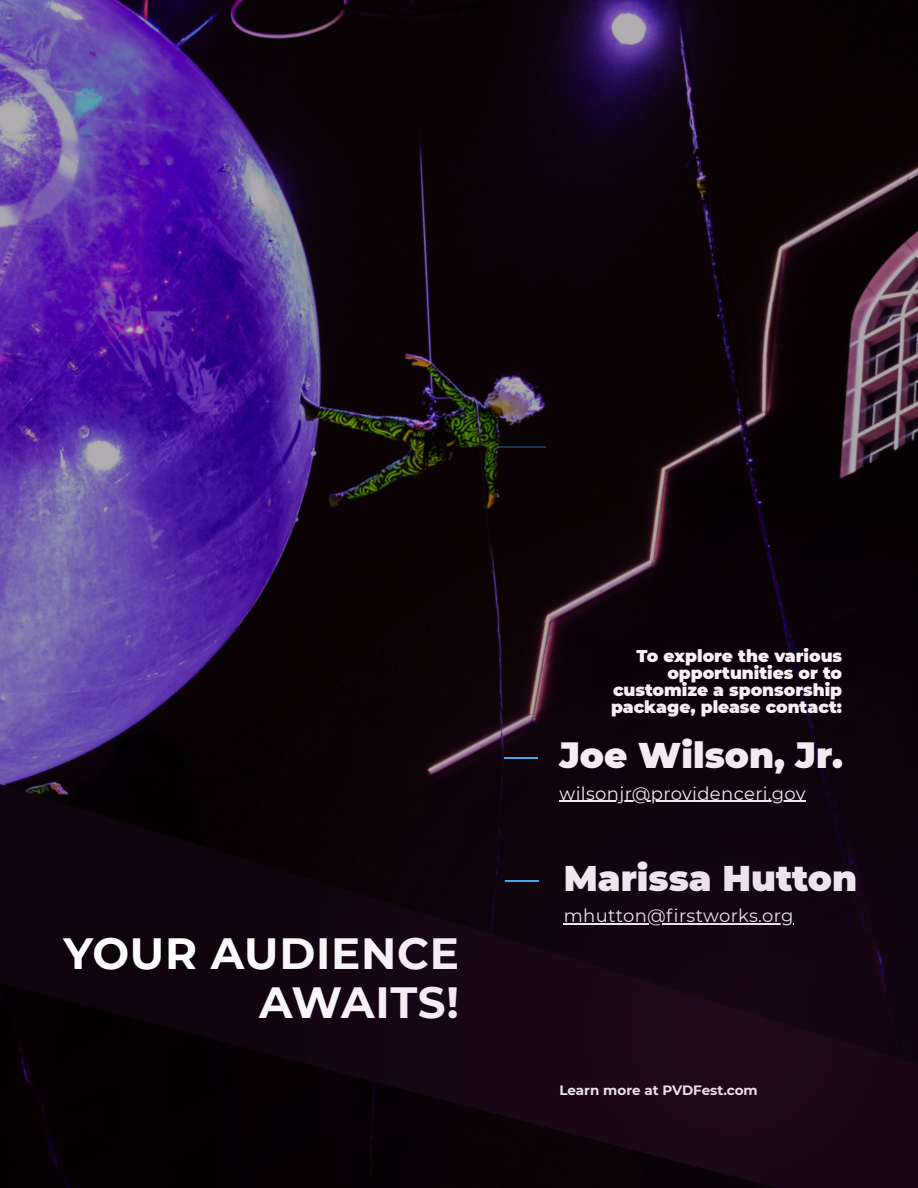
<style>
.page{position:relative;width:918px;height:1188px;background:#fff}
.page>*{position:absolute;margin:0;border:0;box-sizing:border-box;transform-origin:0 0}
.t1{font:700 43.65px/48.3px "Montserrat";letter-spacing:.015em;color:#fff;text-align:right}
.t2{font:900 35.7px "Montserrat";color:#fff}
.t3{font:18px "Montserrat";letter-spacing:.02em;color:#fff}
.t4{font:900 16.95px/16.8px "Montserrat";color:#fff;text-align:right}
.t5{font:700 13.5px "Montserrat";letter-spacing:-.005em;color:#fff}
</style>
<div class="page">
<img style="left:0;top:0;width:918px;height:980px">
<svg style="left:120px;top:416px;width:798px;height:564px;background:#16081b"></svg>
<img style="left:0;top:980px;width:918px;height:208px">
<h1 class="t1" style="left:64px;top:929px;width:397px">YOUR AUDIENCE<br>AWAITS!</h1>
<h3 class="t4" style="left:611px;top:648px;width:233px">To explore the various opportunities or to customize a sponsorship package, please contact:</h3>
<p class="t2" style="left:560px;top:733px;width:285px">Joe Wilson, Jr.</p>
<p class="t3" style="left:560px;top:782px;width:248px">wilsonjr@providenceri.gov</p>
<p class="t2" style="left:564px;top:856px;width:295px">Marissa Hutton</p>
<h2 class="t3" style="left:564px;top:905px;width:231px">mhutton@fi rstworks.org</h2>
<p class="t5" style="left:560px;top:1082px;width:200px">Learn more at PVDFest.com</p>
</div>
